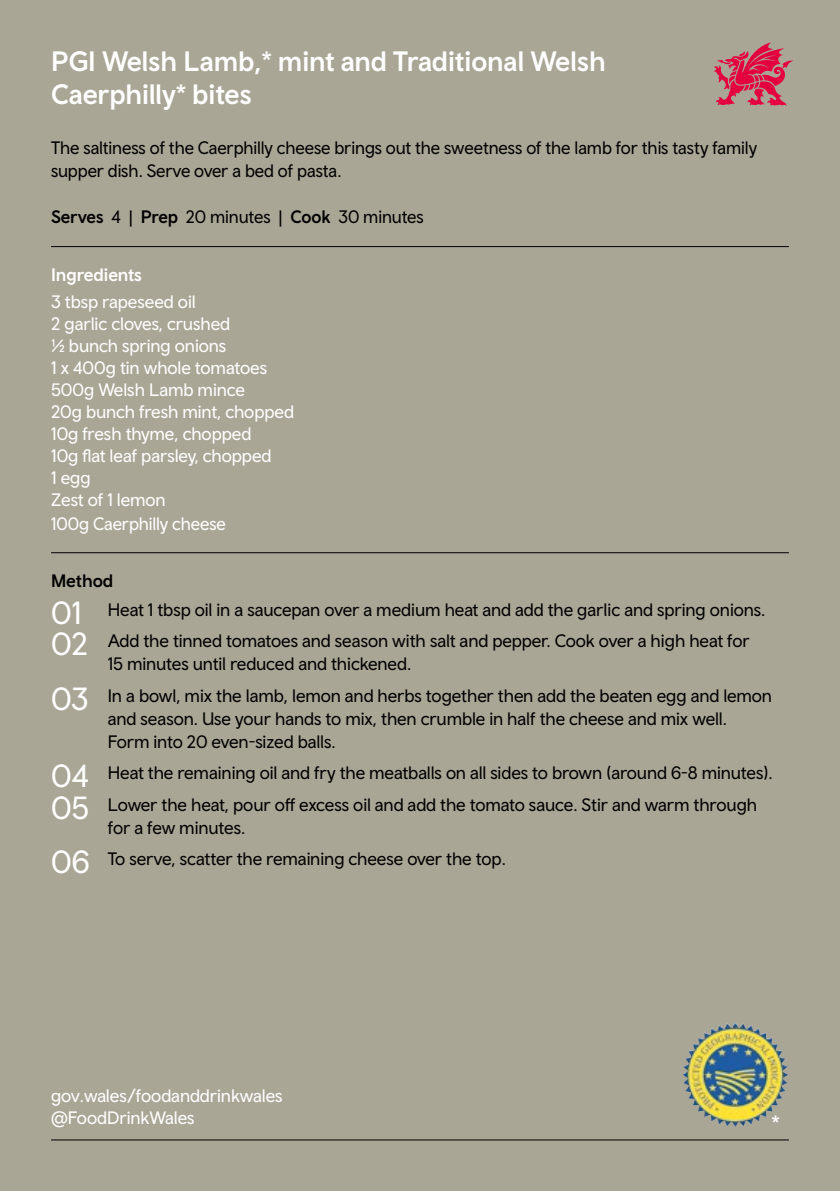
<style>
.page{position:relative;width:840px;height:1191px;background:#fff}
.page>*{position:absolute;margin:0;border:0;box-sizing:border-box;transform-origin:0 0}
.t1{font:500 28px/33.6px "Wales Sans Body";letter-spacing:-.005em;color:#fff}
.t2{font:500 22px "Wales Sans Body";color:#fff}
.t3{font:18px/23px "Wales Sans Body";letter-spacing:-.01em;color:#000}
.t4{font:18px/22.2px "Wales Sans Body";color:#fff}
.t5{font:500 18px "Wales Sans Body";letter-spacing:-.005em;color:#fff}
.s1{font-weight:500}
.s2{font-size:32px;color:#fff}
</style>
<div class="page">
<div style="left:0;top:0;width:839px;height:1191px;background:#aaa696"></div>
<hr style="left:51px;top:246px;width:737px;height:1px;background:#000">
<hr style="left:51px;top:552px;width:737px;height:1px;background:#000">
<hr style="left:51px;top:1139px;width:737px;height:1px;background:#000">
<svg style="left:714px;top:42px;width:78px;height:64px"></svg>
<img style="left:693px;top:1023px;width:41px;height:27px">
<h1 class="t1" style="left:51px;top:43px;width:556px">PGI Welsh Lamb,* mint and Traditional Welsh<br>Caerphilly* bites</h1>
<p class="t3" style="left:51px;top:136px;width:707px">The saltiness of the Caerphilly cheese brings out the sweetness of the lamb for this tasty family supper dish. Serve over a bed of pasta.</p>
<p class="t3" style="left:51px;top:205px;width:374px"><span class="s1">Serves</span> 4 | <span class="s1">Prep</span> 20 minutes | <span class="s1">Cook</span> 30 minutes</p>
<p class="t5" style="left:51px;top:263px;width:92px">Ingredients</p>
<p class="t4" style="left:51px;top:291px;width:244px">3 tbsp rapeseed oil<br>2 garlic cloves, crushed<br>½ bunch spring onions<br>1 x 400g tin whole tomatoes<br>500g Welsh Lamb mince<br>20g bunch fresh mint, chopped<br>10g fresh thyme, chopped<br>10g flat leaf parsley, chopped<br>1 egg<br>Zest of 1 lemon<br>100g Caerphilly cheese</p>
<p class="t3" style="left:51px;top:566px;width:715px;line-height:28.6px"><span class="s1">Method<br></span><span class="s2">01</span> Heat 1 tbsp oil in a saucepan over a medium heat and add the garlic and spring onions.</p>
<p class="t3" style="left:108px;top:629px;width:643px;text-indent:-57px"><span class="s2">02</span> Add the tinned tomatoes and season with salt and pepper. Cook over a high heat for<br>15 minutes until reduced and thickened.</p>
<p class="t3" style="left:108px;top:683px;width:665px;text-indent:-57px"><span class="s2">03</span> In a bowl, mix the lamb, lemon and herbs together then add the beaten egg and lemon and season. Use your hands to mix, then crumble in half the cheese and mix well.<br>Form into 20 even-sized balls.</p>
<p class="t3" style="left:51px;top:756px;width:722px;line-height:31.6px"><span class="s2">04</span> Heat the remaining oil and fry the meatballs on all sides to brown (around 6-8 minutes).<br><span class="s2">05</span> Lower the heat, pour off excess oil and add the tomato sauce. Stir and warm through</p>
<p class="t3" style="left:51px;top:811px;width:456px;line-height:31.6px;text-indent:57px">for a few minutes.<br><span class="s2">06</span> To serve, scatter the remaining cheese over the top.</p>
<p class="t4" style="left:51px;top:1083px;width:233px">gov.wales/foodanddrinkwales @FoodDrinkWales</p>
<p class="t2" style="left:771px;top:1109px;width:9px">*</p>
</div>
